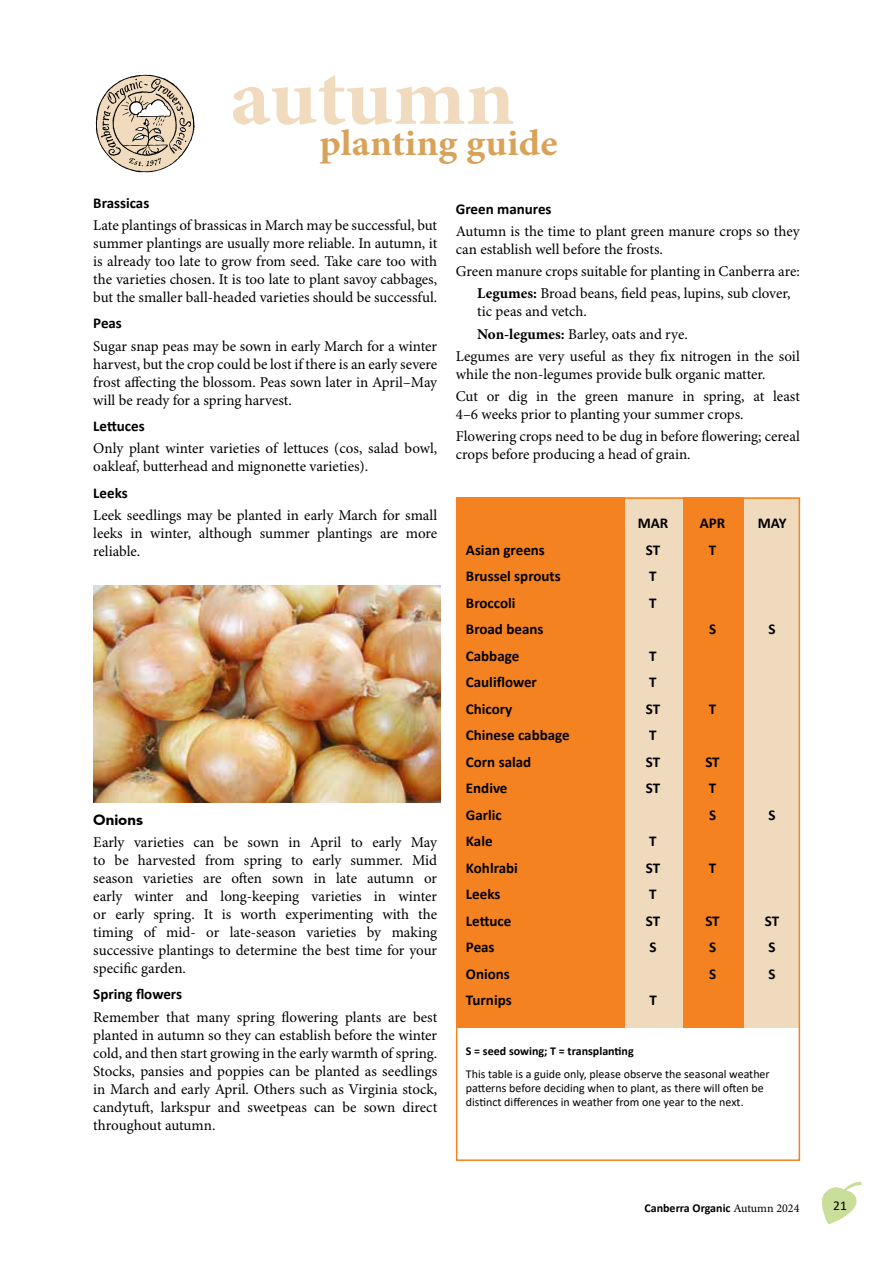
<style>
.page{position:relative;width:893px;height:1263px;background:#fff}
.page>*{position:absolute;margin:0;border:0;box-sizing:border-box;transform-origin:0 0}
.t1{font:700 81.75px "Minion Pro";letter-spacing:-.005em;color:#f0dbbf;scale:1.06 1}
.t2{font:700 36.9px "Minion Pro";color:#d9a259;scale:1.06 1}
.t3{font:15px/18px "Minion Pro";color:#000;text-align:justify}
.t4{font:700 15px "Calibri";color:#000}
.t5{font:900 15px "Avenir";color:#000}
.t6{font:13.5px "Calibri";color:#000}
.t7{font:12px/14.4px "Calibri";color:#000}
.t8{font:700 12px "Calibri";color:#000}
.s1{font-weight:700}
.s2{font-family:"Minion Pro";font-weight:400}
</style>
<div class="page">
<svg style="left:822px;top:1182px;width:40px;height:42px"></svg>
<img style="left:93px;top:586px;width:348px;height:216px">
<div style="left:456px;top:498px;width:344px;height:530px;background:#f58220"></div>
<div style="left:625px;top:497px;width:57px;height:531px;background:#f0dabe"></div>
<div style="left:744px;top:497px;width:56px;height:531px;background:#f0dabe"></div>
<div style="left:456px;top:497px;width:344px;height:664px;border:2px solid #f58220"></div>
<svg style="left:96px;top:75px;width:99px;height:97px"></svg>
<h1 class="t1" style="left:230px;top:49px;width:270px">autumn</h1>
<h2 class="t2" style="left:320px;top:121px;width:226px">planting guide</h2>
<p class="t4" style="left:93px;top:192px;width:58px">Brassicas</p>
<p class="t3" style="left:93px;top:217px;width:345px">Late plantings of brassicas in March may be successful, but summer plantings are usually more reliable. In autumn, it is already too late to grow from seed. Take care too with the varieties chosen. It is too late to plant savoy cabbages, but the smaller ball-headed varieties should be successful.</p>
<p class="t4" style="left:93px;top:313px;width:30px">Peas</p>
<p class="t3" style="left:93px;top:337px;width:345px">Sugar snap peas may be sown in early March for a winter harvest, but the crop could be lost if there is an early severe frost affecting the blossom. Peas sown later in April–May will be ready for a spring harvest.</p>
<p class="t4" style="left:93px;top:416px;width:53px">Lettuces</p>
<p class="t3" style="left:93px;top:440px;width:345px">Only plant winter varieties of lettuces (cos, salad bowl, oakleaf, butterhead and mignonette varieties).</p>
<p class="t4" style="left:93px;top:482px;width:36px">Leeks</p>
<p class="t3" style="left:93px;top:507px;width:345px">Leek seedlings may be planted in early March for small leeks in winter, although summer plantings are more reliable.</p>
<p class="t5" style="left:93px;top:810px;width:51px">Onions</p>
<p class="t3" style="left:93px;top:834px;width:345px">Early varieties can be sown in April to early May to be harvested from spring to early summer. Mid season varieties are often sown in late autumn or early winter and long-keeping varieties in winter or early spring. It is worth experimenting with the timing of mid- or late-season varieties by making successive plantings to determine the best time for your specific garden.</p>
<p class="t4" style="left:93px;top:984px;width:90px">Spring flowers</p>
<p class="t3" style="left:93px;top:1008px;width:345px">Remember that many spring flowering plants are best planted in autumn so they can establish before the winter cold, and then start growing in the early warmth of spring.<br>Stocks, pansies and poppies can be planted as seedlings in March and early April. Others such as Virginia stock, candytuft, larkspur and sweetpeas can be sown direct throughout autumn.</p>
<p class="t4" style="left:456px;top:198px;width:97px">Green manures</p>
<p class="t3" style="left:456px;top:223px;width:345px">Autumn is the time to plant green manure crops so they can establish well before the frosts.</p>
<p class="t3" style="left:477px;top:261px;width:324px;line-height:22.2px;text-indent:-21px">Green manure crops suitable for planting in Canberra are:<br><span class="s1">Legumes:</span> Broad beans, field peas, lupins, sub clover,</p>
<p class="t3" style="left:477px;top:303px;width:109px">tic peas and vetch.</p>
<p class="t3" style="left:477px;top:325px;width:210px"><span class="s1">Non-legumes:</span> Barley, oats and rye.</p>
<p class="t3" style="left:456px;top:348px;width:345px">Legumes are very useful as they fix nitrogen in the soil</p>
<p class="t3" style="left:456px;top:364px;width:345px;line-height:22.2px">while the non-legumes provide bulk organic matter.<br>Cut or dig in the green manure in spring, at least</p>
<p class="t3" style="left:456px;top:404px;width:345px;line-height:22.2px">4–6 weeks prior to planting your summer crops.<br>Flowering crops need to be dug in before flowering; cereal</p>
<p class="t3" style="left:456px;top:446px;width:235px">crops before producing a head of grain.</p>
<p class="t4" style="left:638px;top:513px;width:32px">MAR</p>
<p class="t4" style="left:700px;top:513px;width:27px">APR</p>
<p class="t4" style="left:758px;top:513px;width:30px">MAY</p>
<p class="t4" style="left:466px;top:539px;width:81px">Asian greens</p>
<p class="t4" style="left:646px;top:539px;width:16px">ST</p>
<p class="t4" style="left:709px;top:539px;width:9px">T</p>
<p class="t4" style="left:466px;top:566px;width:96px">Brussel sprouts</p>
<p class="t4" style="left:649px;top:566px;width:9px">T</p>
<p class="t4" style="left:466px;top:592px;width:51px">Broccoli</p>
<p class="t4" style="left:649px;top:592px;width:9px">T</p>
<p class="t4" style="left:466px;top:619px;width:79px">Broad beans</p>
<p class="t4" style="left:709px;top:619px;width:9px">S</p>
<p class="t4" style="left:768px;top:619px;width:9px">S</p>
<p class="t4" style="left:466px;top:645px;width:55px">Cabbage</p>
<p class="t4" style="left:649px;top:645px;width:9px">T</p>
<p class="t4" style="left:466px;top:672px;width:73px">Cauliflower</p>
<p class="t4" style="left:649px;top:672px;width:9px">T</p>
<p class="t4" style="left:466px;top:698px;width:48px">Chicory</p>
<p class="t4" style="left:646px;top:698px;width:16px">ST</p>
<p class="t4" style="left:709px;top:698px;width:9px">T</p>
<p class="t4" style="left:466px;top:725px;width:105px">Chinese cabbage</p>
<p class="t4" style="left:649px;top:725px;width:9px">T</p>
<p class="t4" style="left:466px;top:751px;width:67px">Corn salad</p>
<p class="t4" style="left:646px;top:751px;width:16px">ST</p>
<p class="t4" style="left:705px;top:751px;width:16px">ST</p>
<p class="t4" style="left:466px;top:778px;width:43px">Endive</p>
<p class="t4" style="left:646px;top:778px;width:16px">ST</p>
<p class="t4" style="left:709px;top:778px;width:9px">T</p>
<p class="t4" style="left:466px;top:804px;width:37px">Garlic</p>
<p class="t4" style="left:709px;top:804px;width:9px">S</p>
<p class="t4" style="left:768px;top:804px;width:9px">S</p>
<p class="t4" style="left:466px;top:831px;width:28px">Kale</p>
<p class="t4" style="left:649px;top:831px;width:9px">T</p>
<p class="t4" style="left:466px;top:857px;width:53px">Kohlrabi</p>
<p class="t4" style="left:646px;top:857px;width:16px">ST</p>
<p class="t4" style="left:709px;top:857px;width:9px">T</p>
<p class="t4" style="left:466px;top:884px;width:36px">Leeks</p>
<p class="t4" style="left:649px;top:884px;width:9px">T</p>
<p class="t4" style="left:466px;top:910px;width:47px">Lettuce</p>
<p class="t4" style="left:646px;top:910px;width:16px">ST</p>
<p class="t4" style="left:705px;top:910px;width:16px">ST</p>
<p class="t4" style="left:765px;top:910px;width:16px">ST</p>
<p class="t4" style="left:466px;top:937px;width:30px">Peas</p>
<p class="t4" style="left:649px;top:937px;width:9px">S</p>
<p class="t4" style="left:709px;top:937px;width:9px">S</p>
<p class="t4" style="left:768px;top:937px;width:9px">S</p>
<p class="t4" style="left:466px;top:963px;width:45px">Onions</p>
<p class="t4" style="left:709px;top:963px;width:9px">S</p>
<p class="t4" style="left:768px;top:963px;width:9px">S</p>
<p class="t4" style="left:466px;top:990px;width:47px">Turnips</p>
<p class="t4" style="left:649px;top:990px;width:9px">T</p>
<p class="t8" style="left:466px;top:1042px;width:169px">S = seed sowing; T = transplanting</p>
<p class="t7" style="left:466px;top:1066px;width:305px">This table is a guide only, please observe the seasonal weather patterns before deciding when to plant, as there will often be distinct differences in weather from one year to the next.</p>
<p class="t8" style="left:644px;top:1199px;width:156px">Canberra Organic <span class="s2">Autumn 2024</span></p>
<p class="t6" style="left:833px;top:1196px;width:15px">21</p>
</div>
